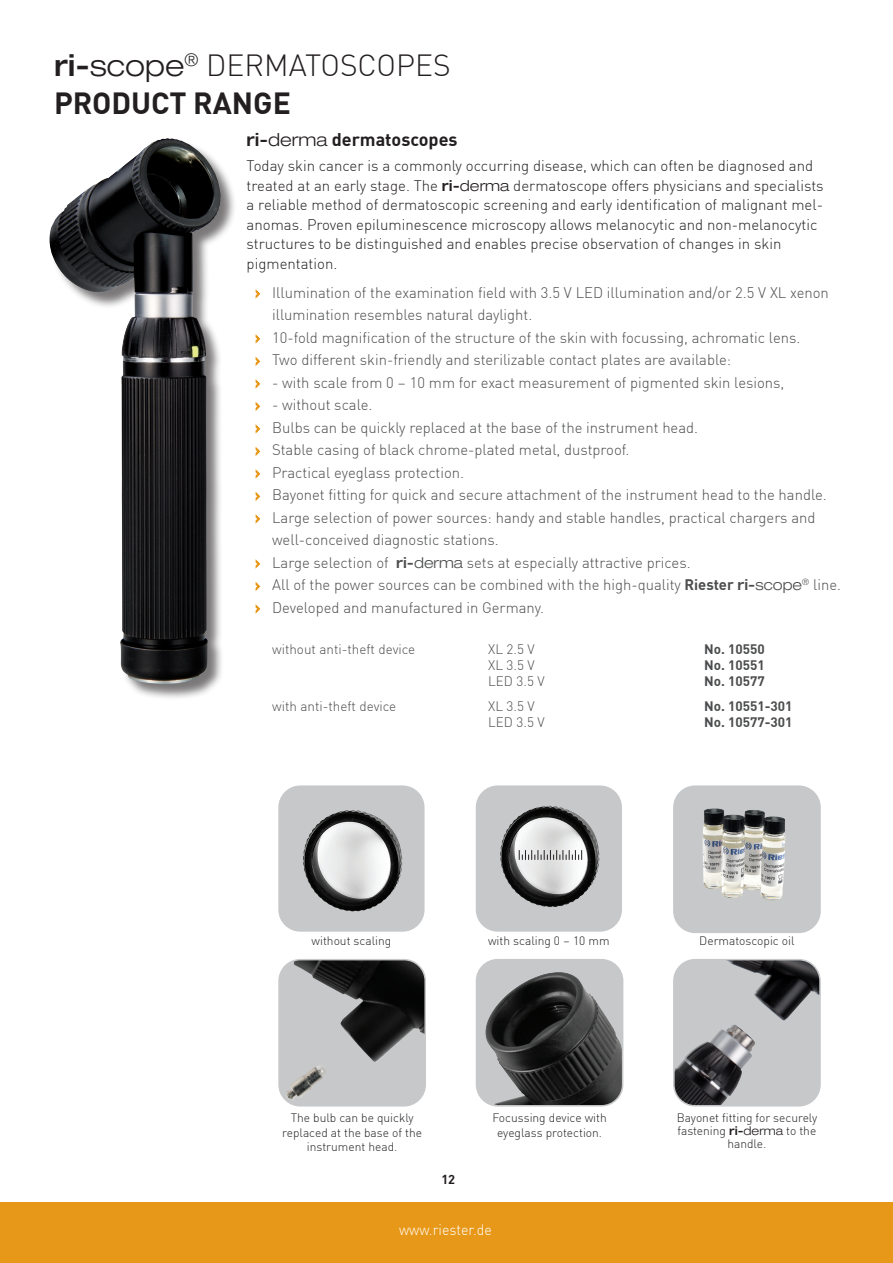
<style>
.page{position:relative;width:893px;height:1263px;background:#fff}
.page>*{position:absolute;margin:0;border:0;box-sizing:border-box;transform-origin:0 0}
.t1{font:300 30px/37.5px "DIN Pro";color:#231f20}
.t2{font:700 18px "DIN Pro";color:#231f20}
.t3{font:300 15px "DIN Pro";color:#4b4c4d}
.t4{font:300 15px/19.5px "DIN Pro";color:#231f20}
.t5{font:300 15px "DIN Pro";color:#fff;scale:.95 1}
.t6{font:300 13.5px "DIN Pro";color:#4b4c4d}
.t7{font:700 13.5px "DIN Pro";color:#4b4c4d}
.t8{font:700 12.75px "DIN Pro";color:#231f20}
.t9{font:300 12px/14.4px "DIN Pro";color:#231f20;text-align:center}
.s1{font-family:"Helvetica Neue LT Pro";font-weight:500;font-stretch:expanded}
.s2{font-family:"Helvetica Neue LT Pro";font-stretch:expanded}
.s3{font-weight:700}
.s4{font-family:"Helvetica Neue LT Pro";font-weight:300;font-stretch:expanded}
.s5{color:#e89818}
</style>
<div class="page">
<div style="left:0;top:1202px;width:893px;height:61px;background:#e89818"></div>
<div style="left:51px;top:140px;width:186px;height:561px;background:#231f20;opacity:.6"></div>
<img style="left:50px;top:138px;width:171px;height:546px">
<div style="left:476px;top:960px;width:147px;height:146px;background:#c7c8ca;border-radius:21px"></div>
<img style="left:485px;top:972px;width:138px;height:134px">
<div style="left:476px;top:959px;width:147px;height:147px;border:2px solid #c7c8ca;border-radius:21px"></div>
<div style="left:279px;top:960px;width:146px;height:146px;background:#c7c8ca;border-radius:21px"></div>
<img style="left:286px;top:962px;width:137px;height:138px">
<div style="left:278px;top:959px;width:148px;height:147px;border:2px solid #c7c8ca;border-radius:21px"></div>
<img style="left:676px;top:962px;width:142px;height:144px">
<div style="left:673px;top:959px;width:148px;height:147px;border:2px solid #c7c8ca;border-radius:21px"></div>
<div style="left:674px;top:786px;width:146px;height:146px;background:#c7c8ca;border-radius:21px"></div>
<img style="left:702px;top:808px;width:83px;height:93px">
<div style="left:673px;top:785px;width:148px;height:148px;border:2px solid #c7c8ca;border-radius:21px"></div>
<div style="left:279px;top:786px;width:145px;height:145px;background:#c7c8ca;border-radius:21px"></div>
<img style="left:303px;top:810px;width:96px;height:101px">
<div style="left:278px;top:785px;width:147px;height:147px;border:2px solid #c7c8ca;border-radius:21px"></div>
<div style="left:476px;top:786px;width:145px;height:145px;background:#c7c8ca;border-radius:21px"></div>
<img style="left:500px;top:806px;width:96px;height:101px">
<div style="left:476px;top:785px;width:146px;height:147px;border:2px solid #c7c8ca;border-radius:21px"></div>
<svg style="left:519px;top:850px;width:63px;height:10px"></svg>
<h1 class="t1" style="left:54px;top:45px;width:398px"><span class="s1">ri-</span><span class="s2">scope</span><sup>®</sup> DERMATOSCOPES<br><span class="s3">PRODUCT RANGE</span></h1>
<p class="t2" style="left:247px;top:125px;width:212px"><span class="s1">ri-</span><span class="s4">derma</span> dermatoscopes</p>
<p class="t4" style="left:247px;top:155px;width:578px">Today skin cancer is a commonly occurring disease, which can often be diagnosed and treated at an early stage. The <span class="s1">ri-</span><span class="s2">derma</span> dermatoscope offers physicians and specialists a reliable method of dermatoscopic screening and early identification of malignant mel&shy;anomas. Proven epiluminescence microscopy allows melanocytic and non-melanocytic structures to be distinguished and enables precise observation of changes in skin pigmentation.</p>
<p class="t3" style="left:255px;top:281px;width:575px"><span class="s5">›</span> Illumination of the examination field with 3.5 V LED illumination and/or 2.5 V XL xenon</p>
<p class="t3" style="left:272px;top:304px;width:262px">illumination resembles natural daylight.</p>
<p class="t3" style="left:255px;top:326px;width:547px"><span class="s5">›</span> 10-fold magnification of the structure of the skin with focussing, achromatic lens.</p>
<p class="t3" style="left:255px;top:349px;width:478px"><span class="s5">›</span> Two different skin-friendly and sterilizable contact plates are available:</p>
<p class="t3" style="left:255px;top:371px;width:531px"><span class="s5">›</span> - with scale from 0 – 10 mm for exact measurement of pigmented skin lesions,</p>
<p class="t3" style="left:255px;top:394px;width:119px"><span class="s5">›</span> - without scale.</p>
<p class="t3" style="left:255px;top:416px;width:444px"><span class="s5">›</span> Bulbs can be quickly replaced at the base of the instrument head.</p>
<p class="t3" style="left:255px;top:439px;width:376px"><span class="s5">›</span> Stable casing of black chrome-plated metal, dustproof.</p>
<p class="t3" style="left:255px;top:461px;width:210px"><span class="s5">›</span> Practical eyeglass protection.</p>
<p class="t3" style="left:255px;top:484px;width:573px"><span class="s5">›</span> Bayonet fitting for quick and secure attachment of the instrument head to the handle.</p>
<p class="t3" style="left:255px;top:506px;width:562px"><span class="s5">›</span> Large selection of power sources: handy and stable handles, practical chargers and</p>
<p class="t3" style="left:272px;top:529px;width:228px">well-conceived diagnostic stations.</p>
<p class="t3" style="left:255px;top:551px;width:437px"><span class="s5">›</span> Large selection of <span class="s1">ri-</span><span class="s2">derma</span> sets at especially attractive prices.</p>
<p class="t3" style="left:255px;top:574px;width:587px"><span class="s5">›</span> All of the power sources can be combined with the high-quality <span class="s3">Riester</span> <span class="s1">ri-</span><span class="s2">scope</span><sup>®</sup> line.</p>
<p class="t3" style="left:255px;top:596px;width:290px"><span class="s5">›</span> Developed and manufactured in Germany.</p>
<p class="t6" style="left:272px;top:639px;width:145px">without anti-theft device</p>
<p class="t6" style="left:488px;top:639px;width:48px">XL 2.5 V</p>
<p class="t7" style="left:704px;top:638px;width:62px">No. 10550</p>
<p class="t6" style="left:488px;top:655px;width:48px">XL 3.5 V</p>
<p class="t7" style="left:704px;top:654px;width:62px">No. 10551</p>
<p class="t6" style="left:488px;top:671px;width:58px">LED 3.5 V</p>
<p class="t7" style="left:704px;top:671px;width:62px">No. 10577</p>
<p class="t6" style="left:272px;top:696px;width:126px">with anti-theft device</p>
<p class="t6" style="left:488px;top:696px;width:48px">XL 3.5 V</p>
<p class="t7" style="left:704px;top:695px;width:90px">No. 10551-301</p>
<p class="t6" style="left:488px;top:712px;width:58px">LED 3.5 V</p>
<p class="t7" style="left:704px;top:712px;width:90px">No. 10577-301</p>
<p class="t9" style="left:312px;top:933px;width:81px">without scaling</p>
<p class="t9" style="left:488px;top:933px;width:123px">with scaling 0 – 10 mm</p>
<p class="t9" style="left:699px;top:933px;width:97px">Dermatoscopic oil</p>
<p class="t9" style="left:282px;top:1110px;width:141px">The bulb can be quickly replaced at the base of the instrument head.</p>
<p class="t9" style="left:492px;top:1110px;width:116px">Focussing device with eyeglass protection.</p>
<p class="t9" style="left:677px;top:1111px;width:142px;line-height:12.6px">Bayonet fitting for securely fastening <span class="s1">ri-</span><span class="s2">derma</span> to the handle.</p>
<p class="t8" style="left:441px;top:1169px;width:15px">12</p>
<p class="t5" style="left:399px;top:1218px;width:99px">www.riester.de</p>
</div>
